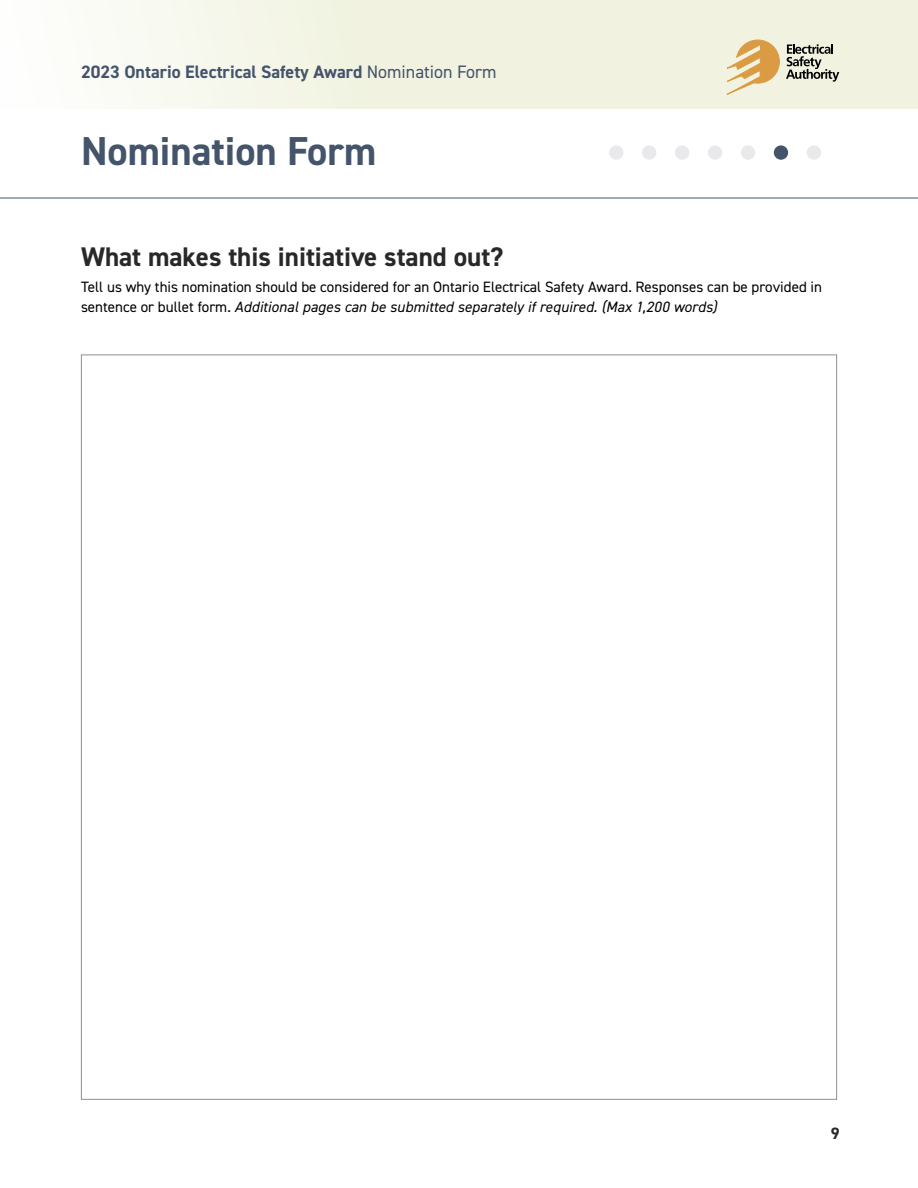
<style>
.page{position:relative;width:918px;height:1188px;background:#fff}
.page>*{position:absolute;margin:0;border:0;box-sizing:border-box;transform-origin:0 0}
.t1{font:700 40.5px "DIN2014";color:#44546b}
.t2{font:700 27px "DIN2014";color:#292828}
.t3{font:700 18px "DIN2014";color:#44546b}
.t4{font:700 16.5px "DIN2014";color:#292828}
.t5{font:15px/19.5px "DIN2014";color:#000}
.s1{font-weight:400}
.s2{font-style:italic}
</style>
<div class="page">
<div style="left:0;top:0;width:918px;height:109px;background:linear-gradient(to right,#f9faf3,#eef0d9)"></div>
<hr style="left:0;top:198px;width:918px;height:1px;background:#44546b">
<svg style="left:721px;top:40px;width:59px;height:57px;background:#e8cfa0"></svg>
<svg style="left:786px;top:44px;width:53px;height:38px;background:#aaab9e"></svg>
<div style="left:807px;top:145px;width:14px;height:15px;background:#e9e8ea;border-radius:50%"></div>
<div style="left:741px;top:145px;width:14px;height:15px;background:#e9e8ea;border-radius:50%"></div>
<div style="left:675px;top:145px;width:14px;height:15px;background:#e9e8ea;border-radius:50%"></div>
<div style="left:609px;top:145px;width:14px;height:15px;background:#e9e8ea;border-radius:50%"></div>
<div style="left:774px;top:145px;width:14px;height:15px;background:#44546b;border-radius:50%"></div>
<div style="left:708px;top:145px;width:14px;height:15px;background:#e9e8ea;border-radius:50%"></div>
<div style="left:642px;top:145px;width:14px;height:15px;background:#e9e8ea;border-radius:50%"></div>
<p class="t3" style="left:81px;top:60px;width:417px">2023 Ontario Electrical Safety Award <span class="s1">Nomination Form</span></p>
<h1 class="t1" style="left:81px;top:124px;width:297px">Nomination Form</h1>
<h2 class="t2" style="left:81px;top:239px;width:424px">What makes this initiative stand out?</h2>
<p class="t5" style="left:81px;top:277px;width:743px">Tell us why this nomination should be considered for an Ontario Electrical Safety Award. Responses can be provided in sentence or bullet form. <span class="s2">Additional pages can be submitted separately if required. (Max 1,200 words)</span></p>
<p class="t4" style="left:831px;top:1123px;width:10px">9</p>
</div>
